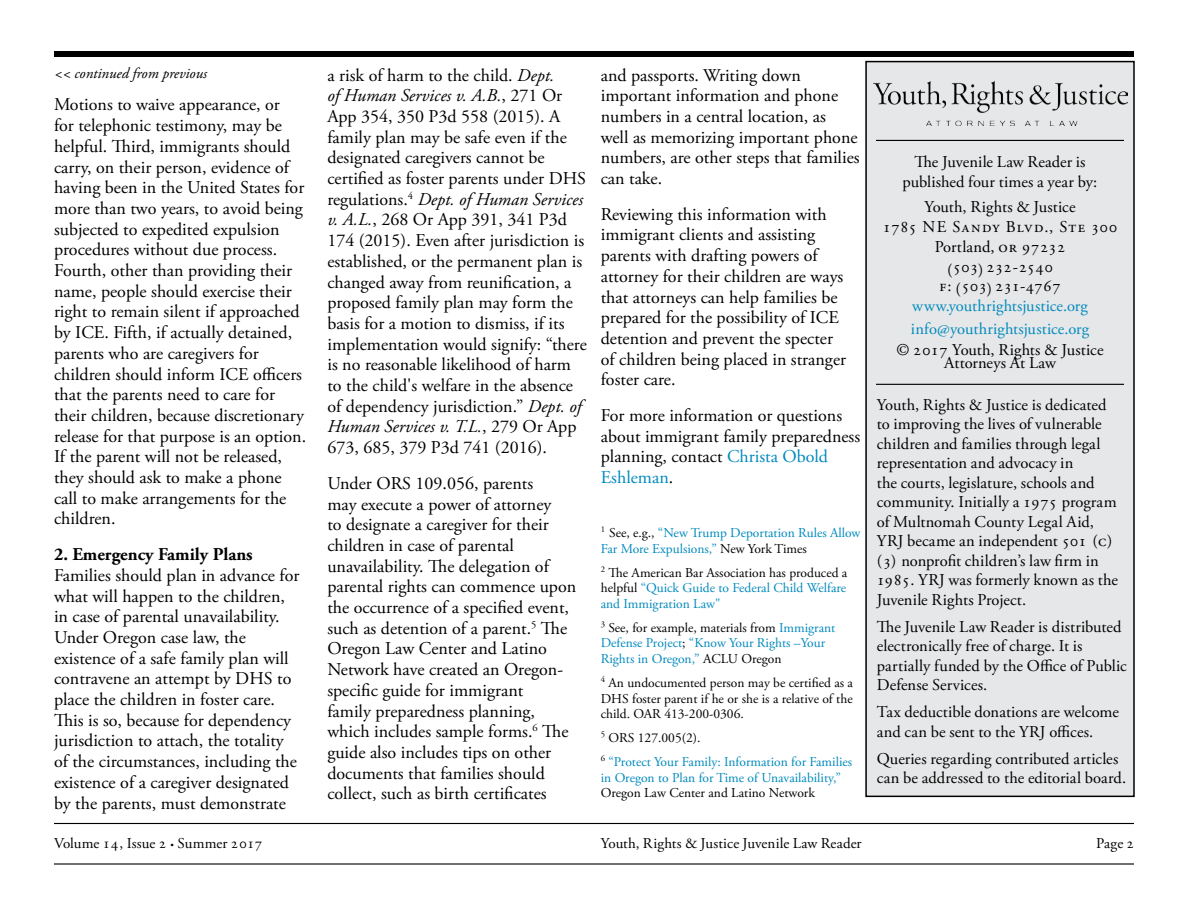
<style>
.page{position:relative;width:1188px;height:918px;background:#fff}
.page>*{position:absolute;margin:0;border:0;box-sizing:border-box;transform-origin:0 0}
.t1{font:18px/20.7px "Adobe Garamond Pro";color:#000}
.t2{font:700 18px "Adobe Garamond Pro";color:#000}
.t3{font:16.5px/19.5px "Adobe Garamond Pro";letter-spacing:.005em;color:#000}
.t4{font:16.5px/19.8px "Adobe Garamond Pro";letter-spacing:.035em;color:#000;text-align:center}
.t5{font:16.5px/22.5px "Adobe Garamond Pro";color:#008abd}
.t6{font:15px "Adobe Garamond Pro";letter-spacing:.005em;color:#000}
.t7{font:italic 15px "Adobe Garamond Pro";color:#000}
.t8{font:13.5px/15.5px "Adobe Garamond Pro";color:#008abd}
.t9{font:13.5px/15.5px "Adobe Garamond Pro";color:#000;text-align:justify}
.s1{font-style:italic}
.s2{color:#008abd}
.s3{color:#000}
.s4{font-size:9px}
</style>
<div class="page">
<hr style="left:54px;top:823px;width:1080px;height:1px;background:#000">
<hr style="left:54px;top:863px;width:1080px;height:2px;background:#000">
<div style="left:54px;top:51px;width:1080px;height:6px;background:#000"></div>
<div style="left:866px;top:62px;width:268px;height:734px;background:#e6e7e8"></div>
<div style="left:865px;top:61px;width:270px;height:736px;border:2px solid #000"></div>
<hr style="left:876px;top:140px;width:248px;height:1px;background:#000">
<hr style="left:876px;top:384px;width:248px;height:1px;background:#000">
<img style="left:873px;top:82px;width:254px;height:43px">
<p class="t7" style="left:54px;top:65px;width:155px">&lt;&lt; continued from previous</p>
<p class="t1" style="left:327px;top:65px;width:261px">a risk of harm to the child. <span class="s1">Dept.<br>of Human Services v. A.B.</span>, 271 Or App 354, 350 P3d 558 (2015). A family plan may be safe even if the designated caregivers cannot be certified as foster parents under DHS regulations.<sup>4</sup> <span class="s1">Dept. of Human Services v. A.L.</span>, 268 Or App 391, 341 P3d 174 (2015). Even after jurisdiction is established, or the permanent plan is changed away from reunification, a proposed family plan may form the basis for a motion to dismiss, if its implementation would signify: “there is no reasonable likelihood of harm to the child's welfare in the absence of dependency jurisdiction.” <span class="s1">Dept. of Human Services v. T.L.</span>, 279 Or App 673, 685, 379 P3d 741 (2016).</p>
<p class="t1" style="left:327px;top:473px;width:250px">Under ORS 109.056, parents<br>may execute a power of attorney<br>to designate a caregiver for their children in case of parental unavailability. The delegation of parental rights can commence upon the occurrence of a specified event, such as detention of a parent.<sup>5</sup> The<br>Oregon Law Center and Latino<br>Network have created an Oregon&shy;specific guide for immigrant<br>family preparedness planning, which includes sample forms.<sup>6</sup> The guide also includes tips on other documents that families should collect, such as birth certificates</p>
<p class="t1" style="left:54px;top:95px;width:254px">Motions to waive appearance, or<br>for telephonic testimony, may be helpful. Third, immigrants should carry, on their person, evidence of having been in the United States for more than two years, to avoid being subjected to expedited expulsion procedures without due process.<br>Fourth, other than providing their name, people should exercise their right to remain silent if approached by ICE. Fifth, if actually detained, parents who are caregivers for children should inform ICE officers that the parents need to care for their children, because discretionary release for that purpose is an option.<br>If the parent will not be released, they should ask to make a phone call to make arrangements for the children.</p>
<p class="t2" style="left:54px;top:544px;width:200px">2. Emergency Family Plans</p>
<p class="t1" style="left:54px;top:565px;width:247px">Families should plan in advance for what will happen to the children, in case of parental unavailability.<br>Under Oregon case law, the existence of a safe family plan will contravene an attempt by DHS to place the children in foster care.<br>This is so, because for dependency jurisdiction to attach, the totality of the circumstances, including the existence of a caregiver designated by the parents, must demonstrate</p>
<p class="t1" style="left:601px;top:65px;width:260px">and passports. Writing down important information and phone numbers in a central location, as<br>well as memorizing important phone numbers, are other steps that families can take.</p>
<p class="t1" style="left:601px;top:204px;width:247px">Reviewing this information with immigrant clients and assisting parents with drafting powers of attorney for their children are ways that attorneys can help families be prepared for the possibility of ICE detention and prevent the specter of children being placed in stranger foster care.</p>
<p class="t1" style="left:601px;top:406px;width:261px">For more information or questions about immigrant family preparedness planning, contact <span class="s2">Christa Obold<br>Eshleman</span>.</p>
<p class="t8" style="left:601px;top:526px;width:261px"><sup>1</sup> <span class="s3">See, e.g.,</span> “New Trump Deportation Rules Allow<br>Far More Expulsions,” <span class="s3">New York Times</span></p>
<p class="t8" style="left:601px;top:565px;width:248px;text-align:justify"><sup>2</sup> <span class="s3">The American Bar Association has produced a helpful</span> “Quick Guide to Federal Child Welfare and Immigration Law"</p>
<p class="t8" style="left:601px;top:620px;width:236px"><sup>3</sup> <span class="s3">See, for example, materials from</span> Immigrant<br>Defense Project<span class="s3">;</span> “Know Your Rights –Your<br>Rights in Oregon,” <span class="s3">ACLU Oregon</span></p>
<p class="t9" style="left:601px;top:675px;width:254px"><sup>4</sup> An undocumented person may be certified as a DHS foster parent if he or she is a relative of the child. OAR 413-200-0306.</p>
<p class="t8" style="left:601px;top:726px;width:253px;line-height:24px"><sup>5</sup> <span class="s3">ORS 127.005(2).<br></span><sup>6</sup> “Protect Your Family: Information for Families</p>
<p class="t8" style="left:601px;top:770px;width:242px">in Oregon to Plan for Time of Unavailability,”</p>
<p class="t9" style="left:601px;top:786px;width:216px">Oregon Law Center and Latino Network</p>
<p class="t3" style="left:903px;top:152px;width:196px;text-align:center">The Juvenile Law Reader is published four times a year by:</p>
<p class="t4" style="left:883px;top:198px;width:236px">Youth, Rights &amp; Justice<br>1785 NE Sandy Blvd., Ste 300<br>Portland, or 97232<br>(503) 232-2540<br>f: (503) 231-4767</p>
<p class="t5" style="left:911px;top:295px;width:180px">www.youthrightsjustice.org info@youthrightsjustice.org</p>
<p class="t3" style="left:896px;top:343px;width:209px;line-height:13.5px;text-align:center">© 2017 Youth, Rights &amp; Justice<br>Attorneys At Law</p>
<p class="t3" style="left:877px;top:396px;width:243px">Youth, Rights &amp; Justice is dedicated to improving the lives of vulnerable children and families through legal representation and advocacy in<br>the courts, legislature, schools and community. Initially a 1975 program of Multnomah County Legal Aid, YRJ became an independent 501 (c) (3) nonprofit children’s law firm in 1985. YRJ was formerly known as the Juvenile Rights Project.</p>
<p class="t3" style="left:877px;top:618px;width:252px">The Juvenile Law Reader is distributed electronically free of charge. It is partially funded by the Office of Public Defense Services.</p>
<p class="t3" style="left:877px;top:703px;width:244px">Tax deductible donations are welcome and can be sent to the YRJ offices.</p>
<p class="t3" style="left:877px;top:750px;width:251px">Queries regarding contributed articles can be addressed to the editorial board.</p>
<p class="t6" style="left:54px;top:834px;width:210px">Volume 14, Issue 2 <span class="s4">•</span> Summer 2017</p>
<p class="t6" style="left:601px;top:834px;width:262px">Youth, Rights &amp; Justice Juvenile Law Reader</p>
<p class="t6" style="left:1096px;top:834px;width:39px">Page 2</p>
</div>
